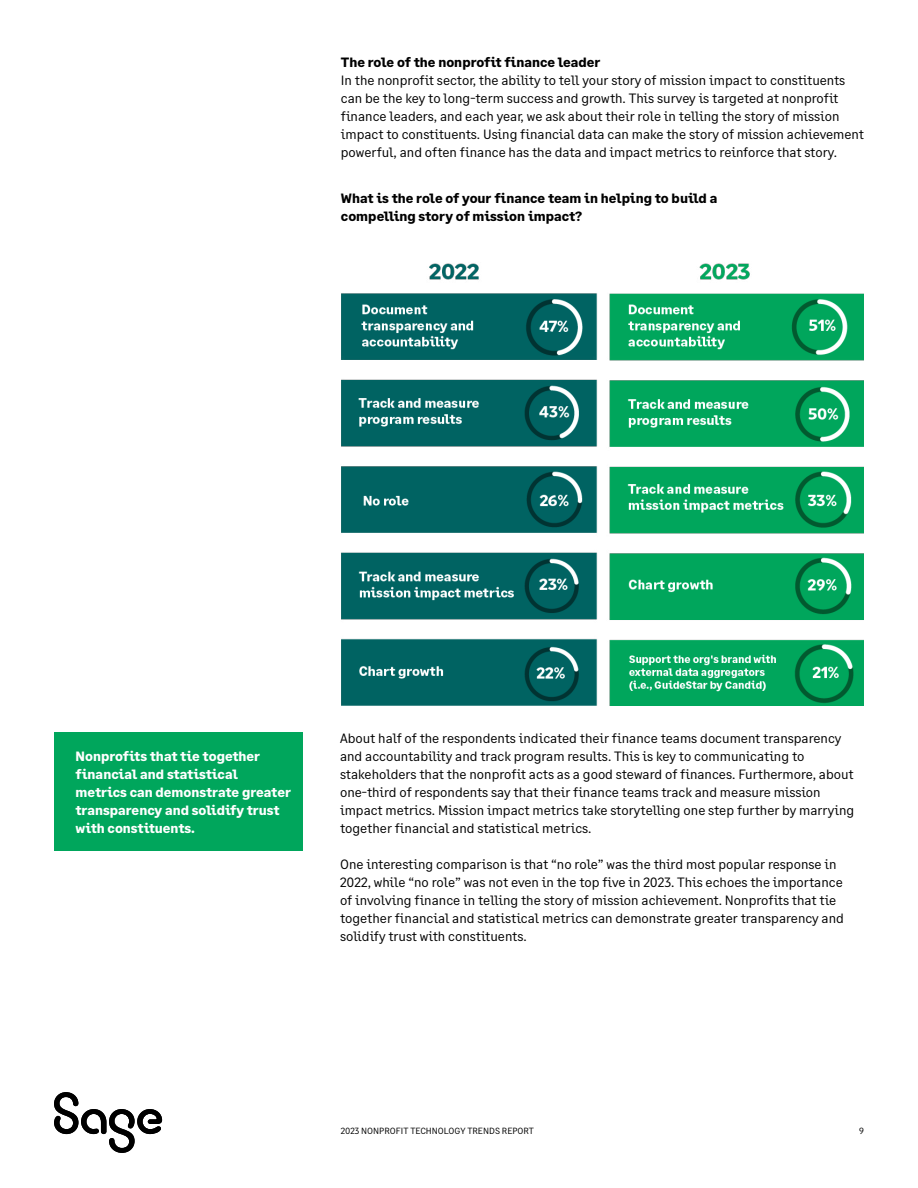
<style>
.page{position:relative;width:918px;height:1188px;background:#fff}
.page>*{position:absolute;margin:0;border:0;box-sizing:border-box;transform-origin:0 0}
.t1{font:13.5px/18px "Sage Text";color:#000}
.t2{font:700 13.5px/18px "Sage Text";color:#fff}
.t3{font:700 13.5px/18px "Sage Text";color:#000}
.t4{font:9px "Sage Text";color:#000}
</style>
<div class="page">
<img style="left:341px;top:263px;width:523px;height:443px">
<div style="left:54px;top:732px;width:248px;height:118px;background:#00a65c"></div>
<svg style="left:54px;top:1092px;width:108px;height:61px"></svg>
<p class="t3" style="left:341px;top:53px;width:261px">The role of the nonprofit finance leader</p>
<p class="t1" style="left:341px;top:71px;width:525px">In the nonprofit sector, the ability to tell your story of mission impact to constituents can be the key to long-term success and growth. This survey is targeted at nonprofit finance leaders, and each year, we ask about their role in telling the story of mission impact to constituents. Using financial data can make the story of mission achievement powerful, and often finance has the data and impact metrics to reinforce that story.</p>
<p class="t3" style="left:341px;top:189px;width:378px">What is the role of your finance team in helping to build a compelling story of mission impact?</p>
<p class="t2" style="left:76px;top:748px;width:217px">Nonprofits that tie together financial and statistical metrics can demonstrate greater transparency and solidify trust with constituents.</p>
<p class="t1" style="left:340px;top:730px;width:516px">About half of the respondents indicated their finance teams document transparency and accountability and track program results. This is key to communicating to stakeholders that the nonprofit acts as a good steward of finances. Furthermore, about one-third of respondents say that their finance teams track and measure mission impact metrics. Mission impact metrics take storytelling one step further by marrying together financial and statistical metrics.</p>
<p class="t1" style="left:340px;top:856px;width:505px">One interesting comparison is that “no role” was the third most popular response in 2022, while “no role” was not even in the top five in 2023. This echoes the importance of involving finance in telling the story of mission achievement. Nonprofits that tie together financial and statistical metrics can demonstrate greater transparency and solidify trust with constituents.</p>
<p class="t4" style="left:341px;top:1125px;width:195px">2023 NONPROFIT TECHNOLOGY TRENDS REPORT</p>
<p class="t4" style="left:859px;top:1125px;width:6px">9</p>
</div>
